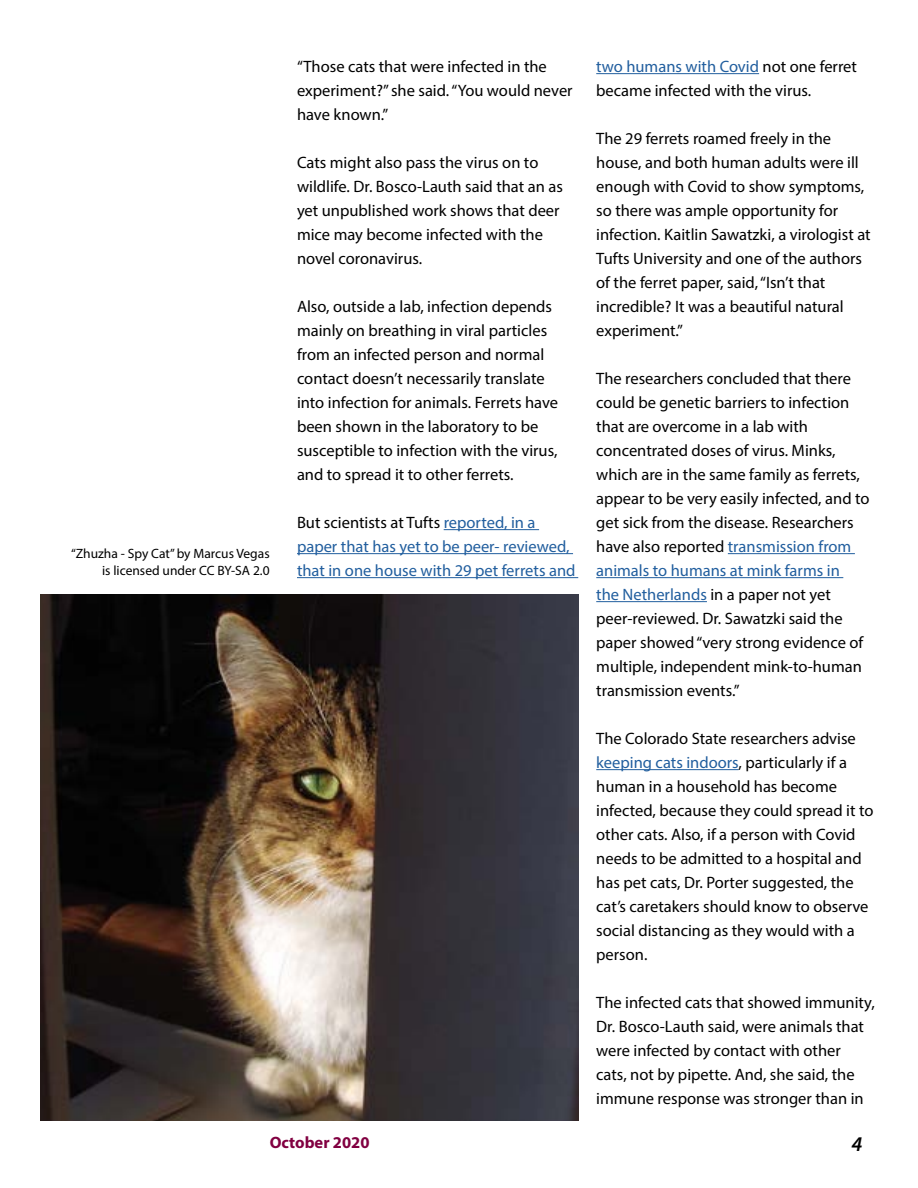
<style>
.page{position:relative;width:918px;height:1188px;background:#fff}
.page>*{position:absolute;margin:0;border:0;box-sizing:border-box;transform-origin:0 0}
.t1{font:italic 600 21px "Myriad Pro";color:#000}
.Body_copy_grafs{font:16.5px/24px "Myriad Pro";color:#000}
.Body_copy_grafs-2{font:16.5px/24px "Myriad Pro";color:#215e9e}
.t2{font:700 16.5px "Myriad Pro";color:#810041}
.TOC_entries{font:13.5px/16.5px "Myriad Pro";color:#000;text-align:right}
.s1{color:#000}
.s2{color:#215e9e}
</style>
<div class="page">
<hr style="left:444px;top:529px;width:95px;height:1px;background:#215e9e">
<hr style="left:297px;top:553px;width:276px;height:1px;background:#215e9e">
<hr style="left:297px;top:577px;width:281px;height:1px;background:#215e9e">
<hr style="left:596px;top:73px;width:163px;height:1px;background:#215e9e">
<hr style="left:728px;top:553px;width:127px;height:1px;background:#215e9e">
<hr style="left:596px;top:577px;width:247px;height:1px;background:#215e9e">
<hr style="left:596px;top:601px;width:111px;height:1px;background:#215e9e">
<hr style="left:596px;top:769px;width:143px;height:1px;background:#215e9e">
<img style="left:40px;top:594px;width:538px;height:526px">
<p class="TOC_entries" style="left:71px;top:545px;width:200px">“Zhuzha - Spy Cat” by Marcus Vegas is licensed under CC BY-SA 2.0</p>
<p class="Body_copy_grafs" style="left:297px;top:54px;width:277px">“Those cats that were infected in the experiment?” she said. “You would never have known.”</p>
<p class="Body_copy_grafs" style="left:297px;top:150px;width:267px">Cats might also pass the virus on to wildlife. Dr. Bosco-Lauth said that an as yet unpublished work shows that deer mice may become infected with the novel coronavirus.</p>
<p class="Body_copy_grafs" style="left:297px;top:294px;width:263px">Also, outside a lab, infection depends mainly on breathing in viral particles from an infected person and normal contact doesn’t necessarily translate into infection for animals. Ferrets have been shown in the laboratory to be susceptible to infection with the virus, and to spread it to other ferrets.</p>
<p class="Body_copy_grafs-2" style="left:297px;top:510px;width:280px"><span class="s1">But scientists at Tufts</span> reported, in a paper that has yet to be peer- reviewed, that in one house with 29 pet ferrets and</p>
<p class="Body_copy_grafs" style="left:596px;top:54px;width:262px"><span class="s2">two humans with Covid</span> not one ferret became infected with the virus.</p>
<p class="Body_copy_grafs" style="left:596px;top:126px;width:276px">The 29 ferrets roamed freely in the house, and both human adults were ill enough with Covid to show symptoms, so there was ample opportunity for infection. Kaitlin Sawatzki, a virologist at Tufts University and one of the authors of the ferret paper, said, “Isn’t that incredible? It was a beautiful natural experiment.”</p>
<p class="Body_copy_grafs" style="left:596px;top:366px;width:275px">The researchers concluded that there could be genetic barriers to infection that are overcome in a lab with concentrated doses of virus. Minks, which are in the same family as ferrets, appear to be very easily infected, and to get sick from the disease. Researchers have also reported <span class="s2">transmission from animals to humans at mink farms in<br>the Netherlands</span> in a paper not yet peer-reviewed. Dr. Sawatzki said the paper showed “very strong evidence of multiple, independent mink-to-human transmission events.”</p>
<p class="Body_copy_grafs" style="left:596px;top:726px;width:279px">The Colorado State researchers advise <span class="s2">keeping cats indoors</span>, particularly if a human in a household has become infected, because they could spread it to other cats. Also, if a person with Covid needs to be admitted to a hospital and has pet cats, Dr. Porter suggested, the cat’s caretakers should know to observe social distancing as they would with a person.</p>
<p class="Body_copy_grafs" style="left:596px;top:990px;width:280px">The infected cats that showed immunity, Dr. Bosco-Lauth said, were animals that were infected by contact with other cats, not by pipette. And, she said, the immune response was stronger than in</p>
<p class="t2" style="left:270px;top:1132px;width:101px">October 2020</p>
<p class="t1" style="left:852px;top:1131px;width:12px">4</p>
</div>
